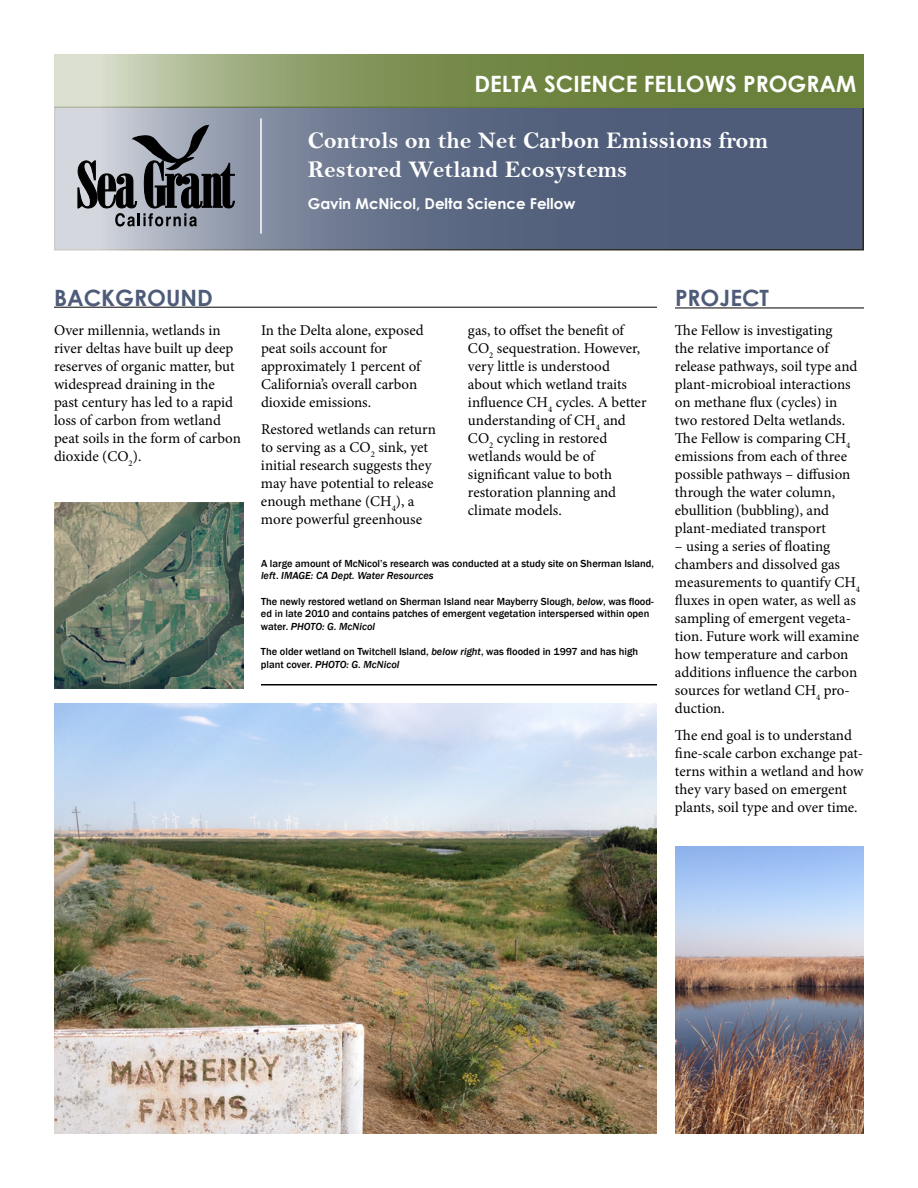
<style>
.page{position:relative;width:918px;height:1188px;background:#fff}
.page>*{position:absolute;margin:0;border:0;box-sizing:border-box;transform-origin:0 0}
.t1{font:24px/28.8px "Bell MT Bold";color:#fff}
.t2{font:700 22.5px "Century Gothic";color:#fff}
.t3{font:700 22.5px "Century Gothic";color:#4e5c79}
.t4{font:15px/18px "Minion Pro";color:#000}
.t5{font:700 15px "Century Gothic";color:#fff}
.t6{font:500 10.5px/12.6px "Franklin Gothic";color:#000}
.s1{font-style:italic}
</style>
<div class="page">
<svg style="left:54px;top:108px;width:810px;height:142px;background:#657189"></svg>
<hr style="left:260px;top:118px;width:2px;height:116px;background:#fff">
<svg style="left:54px;top:54px;width:810px;height:54px;background:#879961"></svg>
<hr style="left:54px;top:307px;width:603px;height:1px;background:#000">
<hr style="left:675px;top:308px;width:189px;height:1px;background:#000">
<svg style="left:78px;top:125px;width:157px;height:102px;background:#7b7f87"></svg>
<img style="left:54px;top:503px;width:189px;height:185px">
<img style="left:54px;top:704px;width:603px;height:430px">
<img style="left:675px;top:846px;width:189px;height:288px">
<hr style="left:261px;top:684px;width:396px;height:2px;background:#000">
<h2 class="t2" style="left:475px;top:70px;width:384px">DELTA SCIENCE FELLOWS PROGRAM</h2>
<h1 class="t1" style="left:308px;top:126px;width:462px">Controls on the Net Carbon Emissions from<br>Restored Wetland Ecosystems</h1>
<p class="t5" style="left:308px;top:194px;width:269px">Gavin McNicol, Delta Science Fellow</p>
<h2 class="t3" style="left:54px;top:284px;width:160px">BACKGROUND</h2>
<h2 class="t3" style="left:675px;top:284px;width:96px">PROJECT</h2>
<p class="t4" style="left:54px;top:321px;width:188px">Over millennia, wetlands in river deltas have built up deep reserves of organic matter, but widespread draining in the past century has led to a rapid loss of carbon from wetland peat soils in the form of carbon dioxide (CO<sub>2</sub>).</p>
<p class="t4" style="left:261px;top:321px;width:164px">In the Delta alone, exposed peat soils account for approximately 1 percent of<br>California’s overall carbon dioxide emissions.</p>
<p class="t4" style="left:675px;top:321px;width:184px">The Fellow is investigating<br>the relative importance of release pathways, soil type and plant-microbioal interactions on methane flux (cycles) in two restored Delta wetlands.<br>The Fellow is comparing CH<sub>4 </sub>emissions from each of three possible pathways – diffusion through the water column, ebullition (bubbling), and plant-mediated transport</p>
<p class="t4" style="left:675px;top:537px;width:187px">– using a series of floating chambers and dissolved gas measurements to quantify CH<sub>4 </sub>fluxes in open water, as well as sampling of emergent vegeta&shy;tion. Future work will examine how temperature and carbon additions influence the carbon sources for wetland CH<sub>4</sub> pro&shy;duction.</p>
<p class="t4" style="left:675px;top:726px;width:190px">The end goal is to understand fine-scale carbon exchange pat&shy;terns within a wetland and how they vary based on emergent plants, soil type and over time.</p>
<p class="t4" style="left:468px;top:321px;width:180px">gas, to offset the benefit of<br>CO<sub>2</sub> sequestration. However, very little is understood about which wetland traits influence CH<sub>4</sub> cycles. A better understanding of CH<sub>4</sub> and<br>CO<sub>2</sub> cycling in restored wetlands would be of significant value to both restoration planning and climate models.</p>
<p class="t4" style="left:261px;top:420px;width:177px">Restored wetlands can return to serving as a CO<sub>2</sub> sink, yet initial research suggests they may have potential to release enough methane (CH<sub>4</sub>), a more powerful greenhouse</p>
<p class="t6" style="left:261px;top:557px;width:395px">A large amount of McNicol’s research was conducted at a study site on Sherman Island, <span class="s1">left</span>. <span class="s1">IMAGE: CA Dept. Water Resources</span></p>
<p class="t6" style="left:261px;top:595px;width:394px">The newly restored wetland on Sherman Island near Mayberry Slough, <span class="s1">below</span>, was flood&shy;ed in late 2010 and contains patches of emergent vegetation interspersed within open water. <span class="s1">PHOTO: G. McNicol</span></p>
<p class="t6" style="left:261px;top:645px;width:379px">The older wetland on Twitchell Island, <span class="s1">below right</span>, was flooded in 1997 and has high plant cover. <span class="s1">PHOTO: G. McNicol</span></p>
</div>
